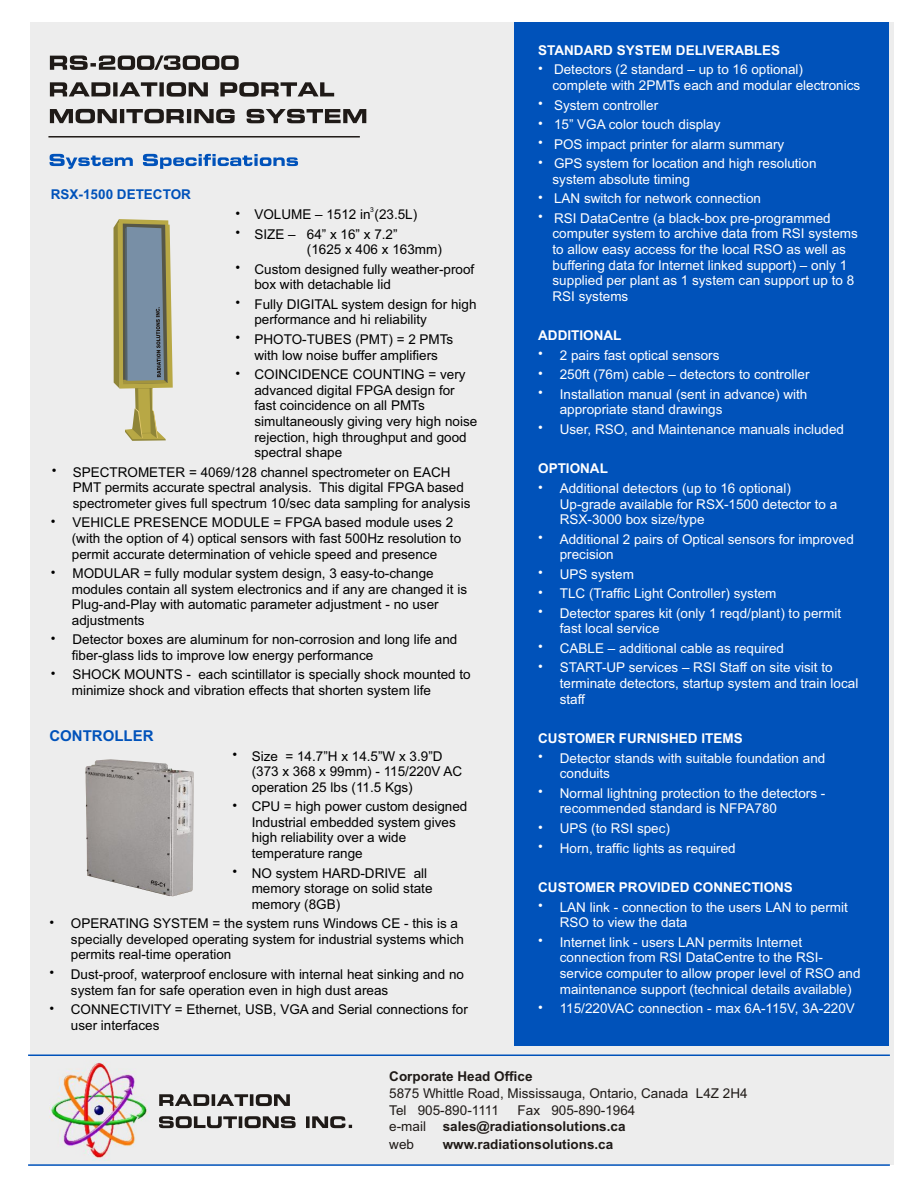
<style>
.page{position:relative;width:918px;height:1188px;background:#fff}
.page>*{position:absolute;margin:0;border:0;box-sizing:border-box;transform-origin:0 0}
.t1{font:700 15px "Arial";color:#0052ba}
.t2{font:13.5px/15.6px "Arial";color:#000}
.t3{font:13.5px/15.6px "Arial";color:#fff}
.t4{font:700 13.5px "Arial";color:#fff}
.t5{font:700 13.5px/16px "Arial";color:#1f1a17}
.t6{font:13.5px/17.1px "Arial";color:#1f1a17}
.t7{font:700 13.5px "Arial";color:#0052ba}
.t8{font:6.75px "Arial";color:#000}
.s1{font-weight:400}
</style>
<div class="page">
<div style="left:30px;top:23px;width:864px;height:1142px;background:#ededed"></div>
<div style="left:514px;top:22px;width:375px;height:1024px;background:#0052ba"></div>
<hr style="left:48px;top:136px;width:312px;height:2px;background:#1f1a17">
<svg style="left:50px;top:154px;width:248px;height:15px"></svg>
<svg style="left:159px;top:1094px;width:193px;height:34px"></svg>
<svg style="left:50px;top:55px;width:316px;height:68px"></svg>
<img style="left:85px;top:759px;width:109px;height:137px">
<hr style="left:28px;top:1164px;width:862px;height:2px;background:#0052ba">
<hr style="left:28px;top:1055px;width:862px;height:1px;background:#0052ba">
<svg style="left:114px;top:219px;width:59px;height:222px"></svg>
<img style="left:49px;top:1060px;width:101px;height:100px">
<p class="t7" style="left:51px;top:189px;width:142px">RSX-1500 DETECTOR</p>
<p class="t8" style="left:370px;top:207px;width:5px">3</p>
<p class="t2" style="left:235px;top:208px;width:183px">• VOLUME – 1512 in (23.5L)</p>
<p class="t2" style="left:307px;top:227px;width:137px;text-indent:-71px">• SIZE – 64” x 16” x 7.2”<br>(1625 x 406 x 163mm)</p>
<p class="t2" style="left:254px;top:262px;width:221px;text-indent:-19px">• Custom designed fully weather-proof box with detachable lid</p>
<p class="t2" style="left:254px;top:298px;width:224px;text-indent:-19px">• Fully DIGITAL system design for high performance and hi reliability</p>
<p class="t2" style="left:235px;top:333px;width:219px;text-align:center">• PHOTO-TUBES (PMT) = 2 PMTs with low noise buffer amplifiers</p>
<p class="t2" style="left:254px;top:368px;width:224px;text-indent:-19px">• COINCIDENCE COUNTING = very advanced digital FPGA design for fast coincidence on all PMTs simultaneously giving very high noise rejection, high throughput and good spectral shape</p>
<p class="t2" style="left:73px;top:465px;width:399px;text-indent:-21px">• SPECTROMETER = 4069/128 channel spectrometer on EACH<br>PMT permits accurate spectral analysis. This digital FPGA based spectrometer gives full spectrum 10/sec data sampling for analysis</p>
<p class="t2" style="left:72px;top:516px;width:391px;text-indent:-21px">• VEHICLE PRESENCE MODULE = FPGA based module uses 2 (with the option of 4) optical sensors with fast 500Hz resolution to permit accurate determination of vehicle speed and presence</p>
<p class="t2" style="left:72px;top:567px;width:397px;text-indent:-21px">• MODULAR = fully modular system design, 3 easy-to-change modules contain all system electronics and if any are changed it is Plug-and-Play with automatic parameter adjustment - no user adjustments</p>
<p class="t2" style="left:72px;top:633px;width:387px;text-indent:-21px">• Detector boxes are aluminum for non-corrosion and long life and fiber-glass lids to improve low energy performance</p>
<p class="t2" style="left:72px;top:668px;width:400px;text-indent:-21px">• SHOCK MOUNTS - each scintillator is specially shock mounted to minimize shock and vibration effects that shorten system life</p>
<p class="t1" style="left:49px;top:730px;width:106px">CONTROLLER</p>
<p class="t2" style="left:252px;top:749px;width:212px;text-indent:-19px">• Size = 14.7”H x 14.5”W x 3.9”D (373 x 368 x 99mm) - 115/220V AC operation 25 lbs (11.5 Kgs)</p>
<p class="t2" style="left:252px;top:800px;width:217px;text-indent:-19px">• CPU = high power custom designed<br>Industrial embedded system gives high reliability over a wide temperature range</p>
<p class="t2" style="left:252px;top:866px;width:182px;text-indent:-19px">• NO system HARD-DRIVE all memory storage on solid state memory (8GB)</p>
<p class="t2" style="left:71px;top:917px;width:395px;text-indent:-22px">• OPERATING SYSTEM = the system runs Windows CE - this is a specially developed operating system for industrial systems which permits real-time operation</p>
<p class="t2" style="left:71px;top:968px;width:395px;text-indent:-22px">• Dust-proof, waterproof enclosure with internal heat sinking and no system fan for safe operation even in high dust areas</p>
<p class="t2" style="left:71px;top:1003px;width:399px;text-indent:-22px">• CONNECTIVITY = Ethernet, USB, VGA and Serial connections for user interfaces</p>
<p class="t4" style="left:538px;top:45px;width:244px">STANDARD SYSTEM DELIVERABLES</p>
<p class="t3" style="left:553px;top:63px;width:309px;text-indent:-14px">• Detectors (2 standard – up to 16 optional) complete with 2PMTs each and modular electronics</p>
<p class="t3" style="left:538px;top:98px;width:122px">• System controller</p>
<p class="t3" style="left:538px;top:118px;width:184px">• 15” VGA color touch display</p>
<p class="t3" style="left:538px;top:137px;width:248px">• POS impact printer for alarm summary</p>
<p class="t3" style="left:553px;top:157px;width:266px;text-indent:-14px">• GPS system for location and high resolution system absolute timing</p>
<p class="t3" style="left:538px;top:192px;width:224px">• LAN switch for network connection</p>
<p class="t3" style="left:553px;top:211px;width:307px;text-indent:-14px">• RSI DataCentre (a black-box pre-programmed computer system to archive data from RSI systems to allow easy access for the local RSO as well as buffering data for Internet linked support) – only 1 supplied per plant as 1 system can support up to 8<br>RSI systems</p>
<p class="t4" style="left:538px;top:330px;width:85px">ADDITIONAL</p>
<p class="t3" style="left:538px;top:349px;width:183px">• 2 pairs fast optical sensors</p>
<p class="t3" style="left:538px;top:368px;width:273px">• 250ft (76m) cable – detectors to controller</p>
<p class="t3" style="left:560px;top:388px;width:249px;text-indent:-22px">• Installation manual (sent in advance) with appropriate stand drawings</p>
<p class="t3" style="left:538px;top:423px;width:307px">• User, RSO, and Maintenance manuals included</p>
<p class="t4" style="left:538px;top:464px;width:71px">OPTIONAL</p>
<p class="t3" style="left:560px;top:482px;width:279px;text-indent:-22px">• Additional detectors (up to 16 optional)<br>Up-grade available for RSX-1500 detector to a<br>RSX-3000 box size/type</p>
<p class="t3" style="left:560px;top:532px;width:296px;text-indent:-22px">• Additional 2 pairs of Optical sensors for improved precision</p>
<p class="t3" style="left:538px;top:568px;width:97px">• UPS system</p>
<p class="t3" style="left:538px;top:587px;width:240px">• TLC (Traffic Light Controller) system</p>
<p class="t3" style="left:560px;top:607px;width:283px;text-indent:-22px">• Detector spares kit (only 1 reqd/plant) to permit fast local service</p>
<p class="t3" style="left:538px;top:642px;width:247px">• CABLE – additional cable as required</p>
<p class="t3" style="left:560px;top:661px;width:300px;text-indent:-22px">• START-UP services – RSI Staff on site visit to terminate detectors, startup system and train local staff</p>
<p class="t4" style="left:538px;top:733px;width:206px">CUSTOMER FURNISHED ITEMS</p>
<p class="t3" style="left:560px;top:751px;width:267px;text-indent:-22px">• Detector stands with suitable foundation and conduits</p>
<p class="t3" style="left:560px;top:787px;width:267px;text-indent:-22px">• Normal lightning protection to the detectors - recommended standard is NFPA780</p>
<p class="t3" style="left:538px;top:822px;width:133px">• UPS (to RSI spec)</p>
<p class="t3" style="left:538px;top:841px;width:199px">• Horn, traffic lights as required</p>
<p class="t4" style="left:538px;top:882px;width:256px">CUSTOMER PROVIDED CONNECTIONS</p>
<p class="t3" style="left:560px;top:900px;width:290px;text-indent:-22px">• LAN link - connection to the users LAN to permit<br>RSO to view the data</p>
<p class="t3" style="left:560px;top:935px;width:302px;text-indent:-22px">• Internet link - users LAN permits Internet connection from RSI DataCentre to the RSI&shy;service computer to allow proper level of RSO and maintenance support (technical details available)</p>
<p class="t3" style="left:538px;top:1002px;width:318px">• 115/220VAC connection - max 6A-115V, 3A-220V</p>
<p class="t5" style="left:389px;top:1070px;width:145px">Corporate Head Office</p>
<p class="t6" style="left:389px;top:1086px;width:360px">5875 Whittle Road, Mississauga, Ontario, Canada L4Z 2H4<br>Tel 905-890-1111</p>
<p class="t5" style="left:389px;top:1104px;width:248px;text-indent:128px"><span class="s1">Fax 905-890-1964 e-mail</span> sales@radiationsolutions.ca</p>
<p class="t6" style="left:389px;top:1137px;width:26px">web</p>
<p class="t5" style="left:443px;top:1138px;width:172px">www.radiationsolutions.ca</p>
</div>
